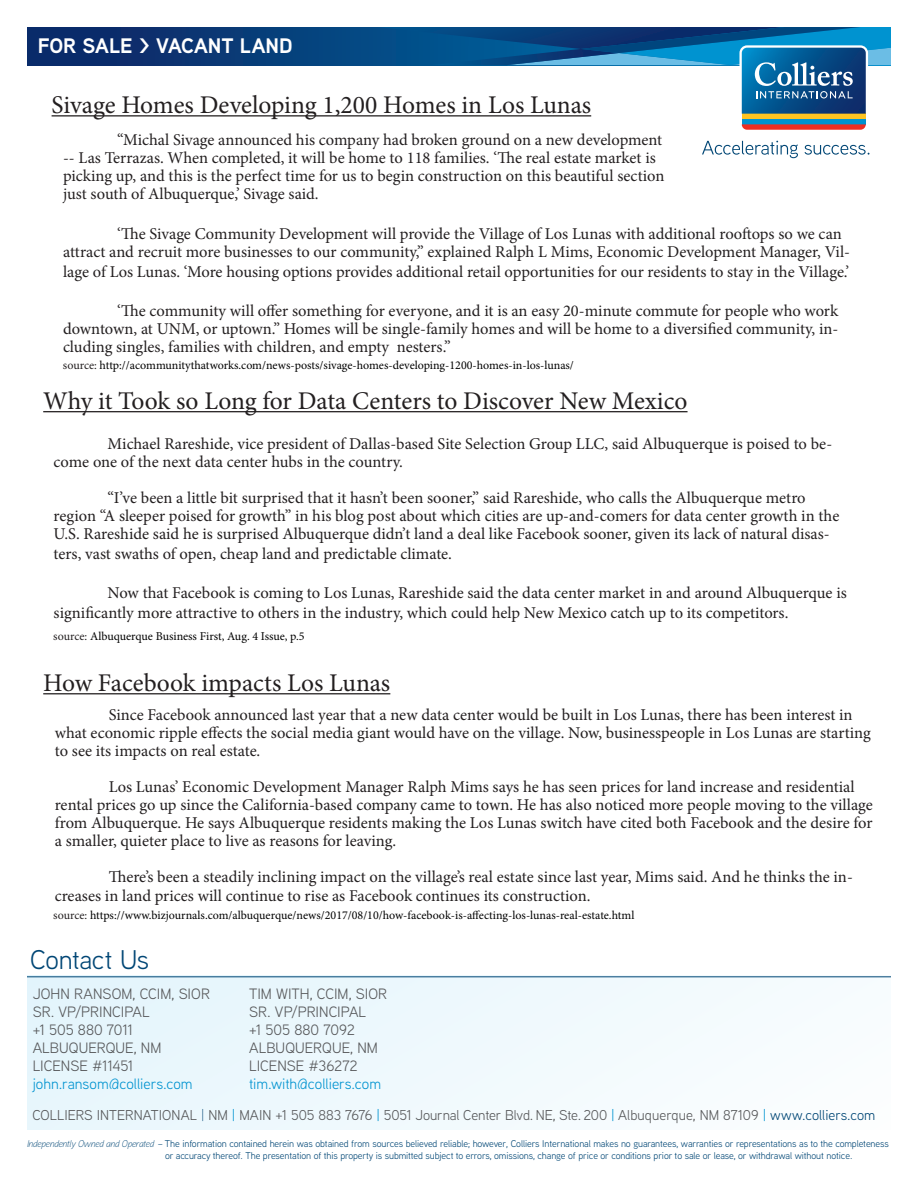
<style>
.page{position:relative;width:918px;height:1188px;background:#fff}
.page>*{position:absolute;margin:0;border:0;box-sizing:border-box;transform-origin:0 0}
.t1{font:27px "Aaux Next";letter-spacing:-.01em;color:#004675}
.t2{font:25.5px "Minion Pro";letter-spacing:-.005em;color:#231f20}
.Property_Type_Lease{font:700 21px "Aaux Next";color:#fff}
.t3{font:16.5px/18px "Minion Pro";color:#231f20}
.Contact{font:15px/18px "Aaux Next";color:#57585a}
.t4{font:14.25px "Aaux Next";color:#57585a}
.t5{font:12px "Minion Pro";color:#000}
.t6{font:9.75px/11.7px "Aaux Next";letter-spacing:-.01em;color:#004675}
.s1{color:#231f20}
.s2{color:#0093d0}
.s3{font-weight:300;color:#004675}
.s4{color:#004675}
.s5{font-weight:300;font-style:italic}
</style>
<div class="page">
<div style="left:27px;top:976px;width:864px;height:154px;background:#eff9fd"></div>
<hr style="left:27px;top:976px;width:864px;height:1px;background:#004675">
<svg style="left:27px;top:27px;width:350px;height:38px;background:#083774"></svg>
<svg style="left:702px;top:141px;width:96px;height:17px"></svg>
<svg style="left:805px;top:145px;width:65px;height:10px"></svg>
<svg style="left:377px;top:27px;width:514px;height:103px"></svg>
<hr style="left:43px;top:693px;width:347px;height:1px;background:#231f20">
<hr style="left:43px;top:411px;width:645px;height:1px;background:#231f20">
<hr style="left:52px;top:115px;width:539px;height:1px;background:#231f20">
<p class="Property_Type_Lease" style="left:38px;top:31px;width:256px">FOR SALE &gt; VACANT LAND</p>
<p class="t2" style="left:52px;top:88px;width:541px">Sivage Homes Developing 1,200 Homes in Los Lunas</p>
<p class="t3" style="left:63px;top:131px;width:603px;text-indent:54px">“Michal Sivage announced his company had broken ground on a new development -- Las Terrazas. When completed, it will be home to 118 families. ‘The real estate market is picking up, and this is the perfect time for us to begin construction on this beautiful section just south of Albuquerque,’ Sivage said.</p>
<p class="t3" style="left:63px;top:225px;width:788px;text-indent:54px">‘The Sivage Community Development will provide the Village of Los Lunas with additional rooftops so we can attract and recruit more businesses to our community,” explained Ralph L Mims, Economic Development Manager, Vil-</p>
<p class="t3" style="left:63px;top:263px;width:788px">lage of Los Lunas. ‘More housing options provides additional retail opportunities for our residents to stay in the Village.’</p>
<p class="t3" style="left:63px;top:302px;width:777px;text-align:justify;text-indent:54px">‘The community will offer something for everyone, and it is an easy 20-minute commute for people who work downtown, at UNM, or uptown.” Homes will be single-family homes and will be home to a diversified community, in&shy;cluding singles, families with children, and empty nesters.”</p>
<p class="t5" style="left:63px;top:357px;width:513px"><span class="s1">source:</span> http://acommunitythatworks.com/news-posts/sivage-homes-developing-1200-homes-in-los-lunas/</p>
<p class="t2" style="left:43px;top:384px;width:646px">Why it Took so Long for Data Centers to Discover New Mexico</p>
<p class="t3" style="left:54px;top:435px;width:780px;text-indent:54px">Michael Rareshide, vice president of Dallas-based Site Selection Group LLC, said Albuquerque is poised to be&shy;come one of the next data center hubs in the country.</p>
<p class="t3" style="left:54px;top:489px;width:787px;text-indent:54px">“I’ve been a little bit surprised that it hasn’t been sooner,” said Rareshide, who calls the Albuquerque metro region “A sleeper poised for growth” in his blog post about which cities are up-and-comers for data center growth in the<br>U.S. Rareshide said he is surprised Albuquerque didn’t land a deal like Facebook sooner, given its lack of natural disas-</p>
<p class="t3" style="left:54px;top:544px;width:400px">ters, vast swaths of open, cheap land and predictable climate.</p>
<p class="t3" style="left:54px;top:583px;width:795px;line-height:19.8px;text-indent:54px">Now that Facebook is coming to Los Lunas, Rareshide said the data center market in and around Albuquerque is significantly more attractive to others in the industry, which could help New Mexico catch up to its competitors.</p>
<p class="t5" style="left:53px;top:628px;width:253px"><span class="s1">source:</span> Albuquerque Business First, Aug. 4 Issue, p.5</p>
<p class="t2" style="left:43px;top:666px;width:349px">How Facebook impacts Los Lunas</p>
<p class="t3" style="left:55px;top:705px;width:818px;text-indent:54px">Since Facebook announced last year that a new data center would be built in Los Lunas, there has been interest in what economic ripple effects the social media giant would have on the village. Now, businesspeople in Los Lunas are starting to see its impacts on real estate.</p>
<p class="t3" style="left:55px;top:777px;width:820px;text-indent:54px">Los Lunas’ Economic Development Manager Ralph Mims says he has seen prices for land increase and residential rental prices go up since the California-based company came to town. He has also noticed more people moving to the village from Albuquerque. He says Albuquerque residents making the Los Lunas switch have cited both Facebook and the desire for a smaller, quieter place to live as reasons for leaving.</p>
<p class="t3" style="left:55px;top:866px;width:800px;line-height:19.8px;text-indent:54px">There’s been a steadily inclining impact on the village’s real estate since last year, Mims said. And he thinks the in&shy;creases in land prices will continue to rise as Facebook continues its construction.</p>
<p class="t5" style="left:53px;top:907px;width:583px"><span class="s1">source:</span> https://www.bizjournals.com/albuquerque/news/2017/08/10/how-facebook-is-affecting-los-lunas-real-estate.html</p>
<h1 class="t1" style="left:30px;top:941px;width:121px">Contact Us</h1>
<p class="Contact" style="left:33px;top:984px;width:179px">JOHN RANSOM, CCIM, SIOR<br>SR. VP/PRINCIPAL<br>+1 505 880 7011<br>ALBUQUERQUE, NM<br>LICENSE #11451 <span class="s2">john.ransom@colliers.com</span></p>
<p class="Contact" style="left:249px;top:984px;width:140px">TIM WITH, CCIM, SIOR<br>SR. VP/PRINCIPAL<br>+1 505 880 7092<br>ALBUQUERQUE, NM<br>LICENSE #36272 <span class="s2">tim.with@colliers.com</span></p>
<p class="t4" style="left:32px;top:1105px;width:844px">COLLIERS INTERNATIONAL <span class="s3">|</span> NM <span class="s2">|</span> MAIN +1 505 883 7676 <span class="s2">|</span> 5051 Journal Center Blvd. NE, Ste. 200 <span class="s2">|</span> Albuquerque, NM 87109 <span class="s2">|</span> <span class="s4">www.colliers.com</span></p>
<p class="t6" style="left:165px;top:1138px;width:725px;text-indent:-138px"><span class="s5">Independently Owned and Operated</span> – The information contained herein was obtained from sources believed reliable; however, Colliers International makes no guarantees, warranties or representations as to the completeness or accuracy thereof. The presentation of this property is submitted subject to errors, omissions, change of price or conditions prior to sale or lease, or withdrawal without notice.</p>
</div>
